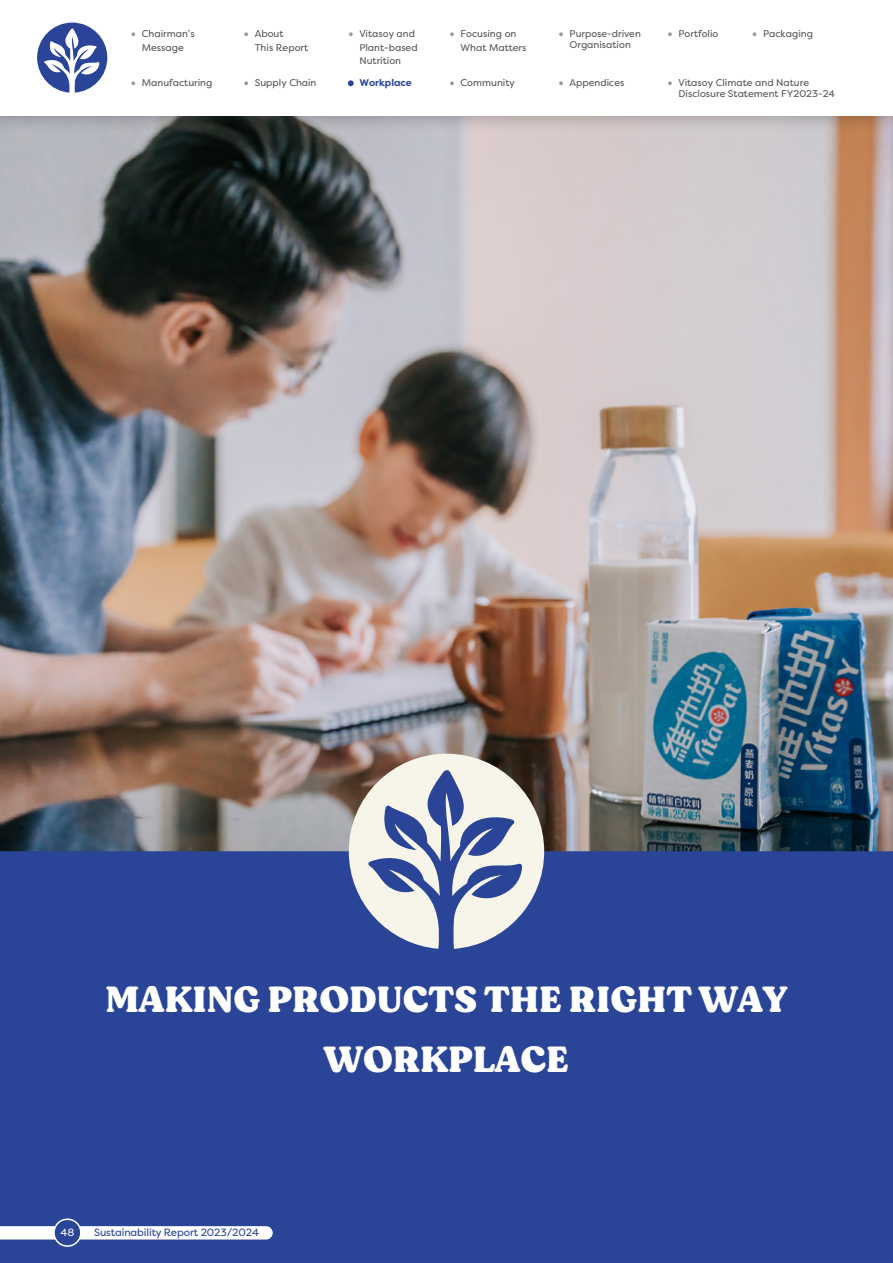
<style>
.page{position:relative;width:893px;height:1263px;background:#2a4597}
.page>*{position:absolute;margin:0;border:0;box-sizing:border-box;transform-origin:0 0}
.t1{font:900 37.5px/60px "Moranga";color:#fff;text-align:center}
.t2{font:10.5px "Filson Pro";letter-spacing:-.01em;color:#2a4597}
.t3{font:10.5px "Filson Pro";color:#fff}
.t4{font:9.75px/13.4px "Filson Pro";color:#575756}
.t5{font:700 9.75px "Filson Pro";color:#2a4597}
</style>
<div class="page">
<img style="left:0;top:134px;width:893px;height:717px">
<div style="left:0;top:0;width:893px;height:134px;background:#000;opacity:.2"></div>
<div style="left:0;top:0;width:893px;height:115px;background:#fff"></div>
<svg style="left:0;top:1226px;width:273px;height:13px;background:#fafbfc"></svg>
<div style="left:54px;top:1219px;width:27px;height:27px;background:#2a4597;border-radius:50%"></div>
<div style="left:53px;top:1218px;width:29px;height:29px;border:2px solid #fff;border-radius:50%"></div>
<svg style="left:37px;top:23px;width:70px;height:70px"></svg>
<svg style="left:349px;top:754px;width:195px;height:195px"></svg>
<svg style="left:348px;top:80px;width:6px;height:6px"></svg>
<svg style="left:244px;top:32px;width:4px;height:4px"></svg>
<svg style="left:131px;top:32px;width:4px;height:4px"></svg>
<svg style="left:349px;top:32px;width:4px;height:4px"></svg>
<svg style="left:450px;top:32px;width:4px;height:4px"></svg>
<svg style="left:559px;top:32px;width:4px;height:4px"></svg>
<svg style="left:668px;top:32px;width:4px;height:4px"></svg>
<svg style="left:244px;top:81px;width:4px;height:4px"></svg>
<svg style="left:131px;top:81px;width:4px;height:4px"></svg>
<svg style="left:753px;top:32px;width:3px;height:4px"></svg>
<svg style="left:450px;top:81px;width:4px;height:4px"></svg>
<svg style="left:559px;top:81px;width:4px;height:4px"></svg>
<svg style="left:668px;top:81px;width:4px;height:4px"></svg>
<p class="t4" style="left:359px;top:27px;width:60px">Vitasoy and<br>Plant-based<br>Nutrition</p>
<p class="t4" style="left:678px;top:27px;width:42px">Portfolio</p>
<p class="t4" style="left:763px;top:27px;width:51px">Packaging</p>
<p class="t4" style="left:142px;top:27px;width:54px">Chairman’s<br>Message</p>
<p class="t4" style="left:255px;top:27px;width:55px">About<br>This Report</p>
<p class="t4" style="left:570px;top:28px;width:73px;line-height:11.2px">Purpose-driven<br>Organisation</p>
<p class="t4" style="left:461px;top:27px;width:67px">Focusing on<br>What Matters</p>
<p class="t4" style="left:142px;top:76px;width:72px">Manufacturing</p>
<p class="t4" style="left:255px;top:76px;width:63px">Supply Chain</p>
<p class="t4" style="left:461px;top:76px;width:56px">Community</p>
<p class="t4" style="left:570px;top:76px;width:56px">Appendices</p>
<p class="t4" style="left:678px;top:77px;width:158px;line-height:11.2px">Vitasoy Climate and Nature<br>Disclosure Statement FY2023-24</p>
<p class="t5" style="left:359px;top:77px;width:54px">Workplace</p>
<h1 class="t1" style="left:105px;top:969px;width:684px">MAKING PRODUCTS THE RIGHT WAY<br>WORKPLACE</h1>
<p class="t3" style="left:60px;top:1226px;width:15px">48</p>
<p class="t2" style="left:94px;top:1226px;width:167px">Sustainability Report 2023/2024</p>
</div>
